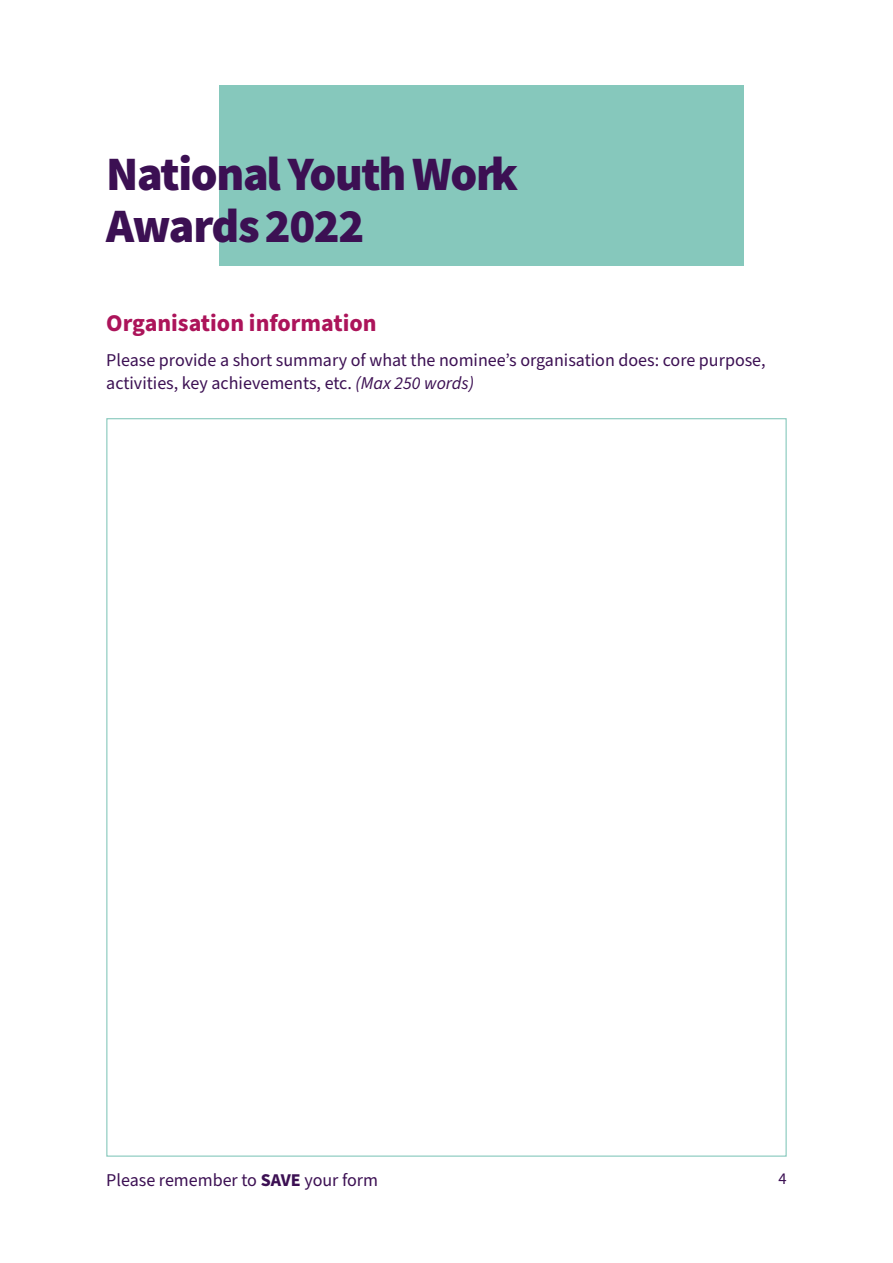
<style>
.page{position:relative;width:893px;height:1263px;background:#fff}
.page>*{position:absolute;margin:0;border:0;box-sizing:border-box;transform-origin:0 0}
.t1{font:48px/52.5px "Source Sans Variable";letter-spacing:-.03em;color:#3c1053}
.t2{font:700 24px "Source Sans Pro";color:#ac145a}
.t3{font:18px/22.5px "Source Sans Pro";color:#3c1053}
.t4{font:16.5px "Source Sans Pro";color:#3c1053}
.s1{font-style:italic}
.s2{font-weight:700}
</style>
<div class="page">
<div style="left:219px;top:85px;width:525px;height:181px;background:#86c8bc"></div>
<h1 class="t1" style="left:106px;top:148px;width:413px">National Youth Work<br>Awards 2022</h1>
<h2 class="t2" style="left:106px;top:306px;width:272px">Organisation information</h2>
<p class="t3" style="left:106px;top:349px;width:661px">Please provide a short summary of what the nominee’s organisation does: core purpose, activities, key achievements, etc. <span class="s1">(Max 250 words)</span></p>
<p class="t3" style="left:106px;top:1169px;width:273px">Please remember to <span class="s2">SAVE</span> your form</p>
<p class="t4" style="left:778px;top:1168px;width:10px">4</p>
</div>
